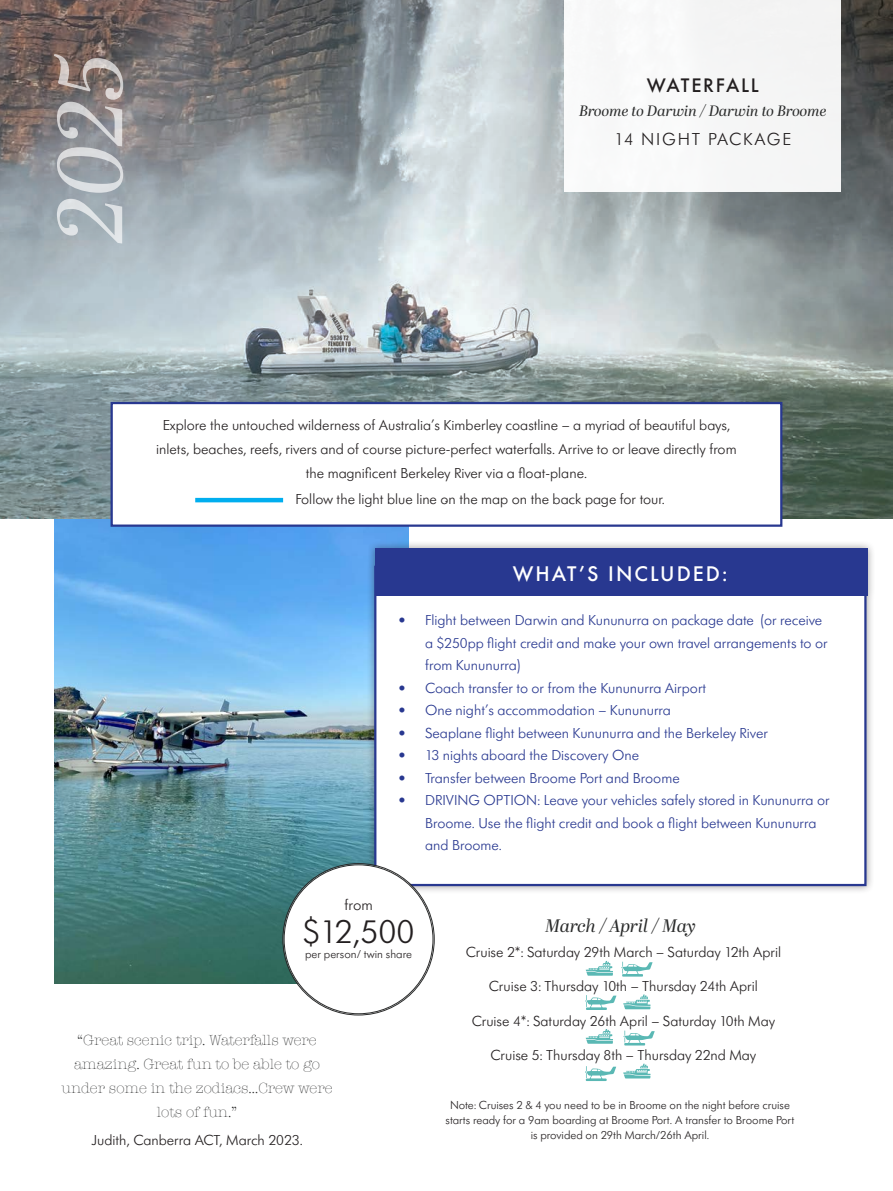
<style>
.page{position:relative;width:893px;height:1191px;background:#fff}
.page>*{position:absolute;margin:0;border:0;box-sizing:border-box;transform-origin:0 0}
.t1{font:300 34.5px "Futura SB";color:#231f20}
.t2{font:500 19.5px "Futura";letter-spacing:.1em;color:#fff}
.t3{font:italic 18px "Abril Display";letter-spacing:-.01em;color:#292a2a}
.t4{font:300 18px "Futura SB";letter-spacing:.1em;color:#231f20}
.t5{font:500 18px "Futura";letter-spacing:.1em;color:#231f20}
.t6{font:300 15.6px "Futura SB";color:#231f20}
.t7{font:300 15px/24px "Futura SB";color:#231f20;text-align:center}
.t8{font:300 15px/22.5px "Futura SB";color:#283890}
.t9{font:300 15px/24px "American Typewriter";color:#292a2a;text-align:center}
.t10{font:italic 15px "Abril Display";color:#292a2a}
.t11{font:300 12px/15px "Futura SB";color:#231f20;text-align:center}
</style>
<div class="page">
<img style="left:54px;top:519px;width:354px;height:465px">
<img style="left:0;top:0;width:893px;height:519px">
<div style="left:366px;top:540px;width:510px;height:354px;background:#231f20;opacity:.45"></div>
<div style="left:374px;top:566px;width:492px;height:320px;background:#fff;border:2px solid #283890"></div>
<div style="left:375px;top:549px;width:492px;height:47px;background:#283890"></div>
<div style="left:565px;top:0;width:276px;height:191px;background:#f6f7f7"></div>
<div style="left:111px;top:402px;width:671px;height:125px;background:#fff;border:2px solid #283890"></div>
<svg style="left:397px;top:128px;width:12px;height:8px"></svg>
<svg style="left:586px;top:961px;width:27px;height:14px"></svg>
<svg style="left:623px;top:994px;width:28px;height:15px"></svg>
<svg style="left:586px;top:1029px;width:27px;height:14px"></svg>
<svg style="left:623px;top:1063px;width:28px;height:15px"></svg>
<svg style="left:621px;top:961px;width:32px;height:15px"></svg>
<svg style="left:585px;top:995px;width:31px;height:15px"></svg>
<svg style="left:623px;top:1030px;width:32px;height:15px"></svg>
<svg style="left:585px;top:1066px;width:31px;height:15px"></svg>
<div style="left:283px;top:864px;width:151px;height:150px;background:#fff;border-radius:50%"></div>
<hr style="left:195px;top:498px;width:88px;height:4px;background:#00aeef">
<svg style="left:54px;top:54px;width:69px;height:189px;background:#a2a3a5"></svg>
<p class="t5" style="left:647px;top:73px;width:114px">WATERFALL</p>
<p class="t10" style="left:579px;top:100px;width:249px">Broome to Darwin / Darwin to Broome</p>
<p class="t4" style="left:615px;top:129px;width:178px">14 NIGHT PACKAGE</p>
<p class="t7" style="left:156px;top:413px;width:582px">Explore the untouched wilderness of Australia’s Kimberley coastline – a myriad of beautiful bays, inlets, beaches, reefs, rivers and of course picture-perfect waterfalls. Arrive to or leave directly from the magnificent Berkeley River via a float-plane.</p>
<p class="t7" style="left:445px;top:485px;width:5px">.</p>
<p class="t7" style="left:295px;top:488px;width:371px">Follow the light blue line on the map on the back page for tour.</p>
<p class="t6" style="left:344px;top:897px;width:30px">from</p>
<p class="t2" style="left:513px;top:561px;width:217px">WHAT’S INCLUDED:</p>
<p class="t8" style="left:425px;top:609px;width:404px;text-indent:-27px">• Flight between Darwin and Kununurra on package date (or receive a $250pp flight credit and make your own travel arrangements to or from Kununurra)</p>
<p class="t8" style="left:398px;top:677px;width:310px">• Coach transfer to or from the Kununurra Airport</p>
<p class="t8" style="left:398px;top:699px;width:274px">• One night’s accommodation – Kununurra</p>
<p class="t8" style="left:398px;top:722px;width:371px">• Seaplane flight between Kununurra and the Berkeley River</p>
<p class="t8" style="left:398px;top:744px;width:243px">• 13 nights aboard the Discovery One</p>
<p class="t8" style="left:398px;top:767px;width:283px">• Transfer between Broome Port and Broome</p>
<p class="t8" style="left:425px;top:789px;width:406px;text-indent:-27px">• DRIVING OPTION: Leave your vehicles safely stored in Kununurra or<br>Broome. Use the flight credit and book a flight between Kununurra and Broome.</p>
<p class="t1" style="left:303px;top:913px;width:113px">$12,500</p>
<p class="t11" style="left:305px;top:946px;width:108px">per person/ twin share</p>
<p class="t9" style="left:62px;top:1027px;width:273px">“Great scenic trip. Waterfalls were amazing. Great fun to be able to go under some in the zodiacs…Crew were lots of fun.”</p>
<p class="t7" style="left:91px;top:1128px;width:213px">Judith, Canberra ACT, March 2023.</p>
<p class="t3" style="left:545px;top:913px;width:152px">March / April / May</p>
<p class="t7" style="left:466px;top:940px;width:317px">Cruise 2*: Saturday 29th March – Saturday 12th April</p>
<p class="t7" style="left:489px;top:974px;width:270px">Cruise 3: Thursday 10th – Thursday 24th April</p>
<p class="t7" style="left:472px;top:1009px;width:305px">Cruise 4*: Saturday 26th April – Saturday 10th May</p>
<p class="t7" style="left:490px;top:1043px;width:267px">Cruise 5: Thursday 8th – Thursday 22nd May</p>
<p class="t11" style="left:446px;top:1098px;width:350px">Note: Cruises 2 &amp; 4 you need to be in Broome on the night before cruise starts ready for a 9am boarding at Broome Port. A transfer to Broome Port is provided on 29th March/26th April.</p>
</div>
